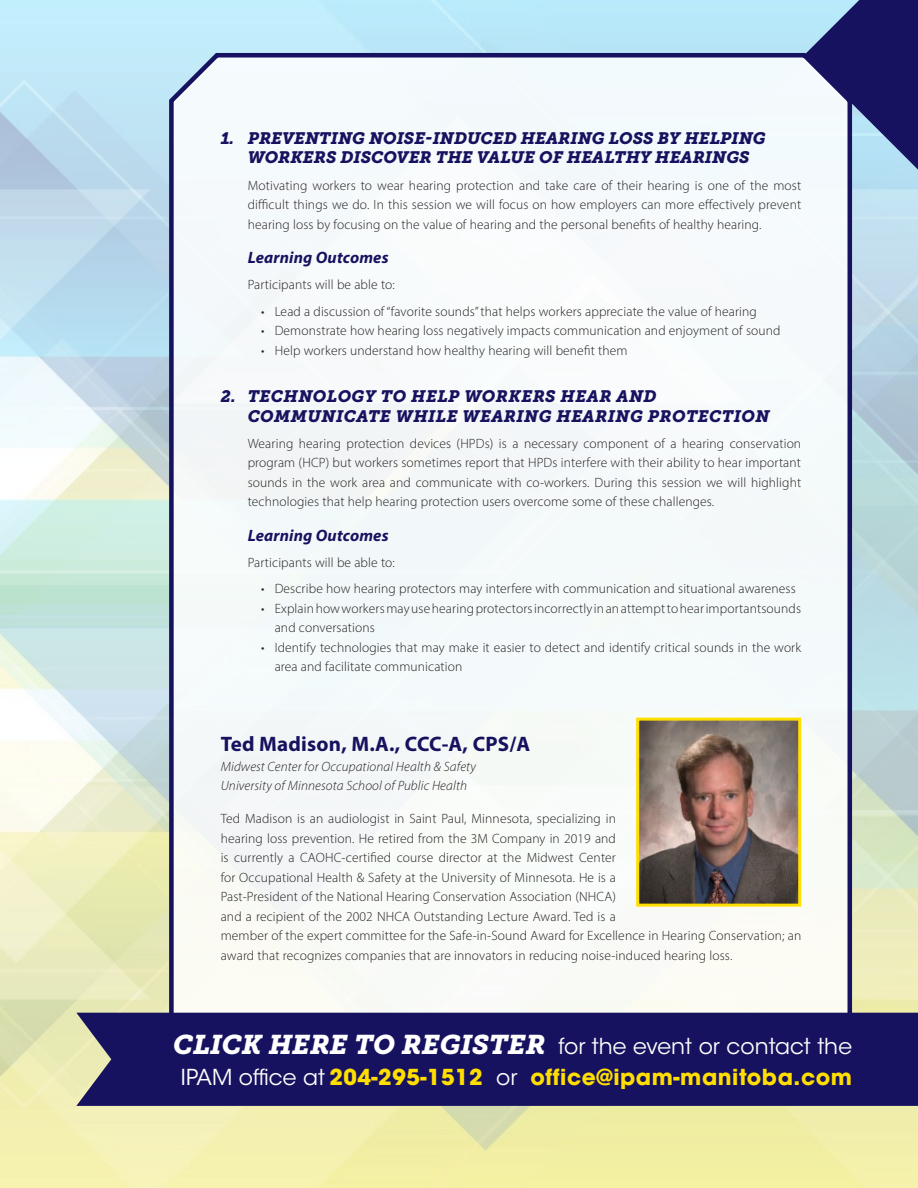
<style>
.page{position:relative;width:918px;height:1188px;background:#fff}
.page>*{position:absolute;margin:0;border:0;box-sizing:border-box;transform-origin:0 0}
.t1{font:700 21.9px "ITC Avant Garde Std";letter-spacing:.025em;color:#ffde00}
.t2{font:21.9px "ITC Avant Garde Std";letter-spacing:.005em;color:#fff}
.t3{font:700 21px "Myriad Pro";letter-spacing:.01em;color:#16125f}
.t4{font:italic 16.5px/19.8px "Museo Slab 900";color:#16125f}
.t5{font:italic 16.5px/19.8px "Museo Slab 900";letter-spacing:.025em;color:#16125f}
.t6{font:italic 700 16.5px "Myriad Pro";letter-spacing:.01em;color:#16125f}
.t7{font:300 13.5px/19.5px "Myriad Pro";letter-spacing:.01em;color:#231f20}
.t8{font:italic 300 13.5px "Myriad Pro";letter-spacing:.01em;color:#231f20}
.s1{font-family:"Museo Slab 900";font-style:italic;font-size:26.85px}
.s2{font-weight:400;color:#fff}
</style>
<div class="page">
<div style="left:167px;top:49px;width:687px;height:964px;background:#f5fafa"></div>
<svg style="left:804px;top:0;width:114px;height:170px"></svg>
<div style="left:76px;top:1013px;width:842px;height:93px;background:#16125f"></div>
<img style="left:640px;top:722px;width:157px;height:181px">
<div style="left:636px;top:718px;width:165px;height:189px;border:3px solid #ffde00"></div>
<p class="t4" style="left:248px;top:128px;width:519px;text-indent:-27px">1. PREVENTING NOISE-INDUCED HEARING LOSS BY HELPING<br>WORKERS DISCOVER THE VALUE OF HEALTHY HEARINGS</p>
<p class="t7" style="left:248px;top:175px;width:555px;text-align:justify">Motivating workers to wear hearing protection and take care of their hearing is one of the most difficult things we do. In this session we will focus on how employers can more effectively prevent hearing loss by focusing on the value of hearing and the personal benefits of healthy hearing.</p>
<p class="t6" style="left:248px;top:247px;width:142px">Learning Outcomes</p>
<p class="t7" style="left:248px;top:275px;width:149px">Participants will be able to:</p>
<p class="t7" style="left:261px;top:301px;width:497px">• Lead a discussion of “favorite sounds” that helps workers appreciate the value of hearing</p>
<p class="t7" style="left:261px;top:321px;width:521px">• Demonstrate how hearing loss negatively impacts communication and enjoyment of sound</p>
<p class="t7" style="left:261px;top:341px;width:368px">• Help workers understand how healthy hearing will benefit them</p>
<p class="t5" style="left:248px;top:386px;width:523px;text-indent:-27px">2. TECHNOLOGY TO HELP WORKERS HEAR AND<br>COMMUNICATE WHILE WEARING HEARING PROTECTION</p>
<p class="t7" style="left:248px;top:433px;width:555px;text-align:justify">Wearing hearing protection devices (HPDs) is a necessary component of a hearing conservation program (HCP) but workers sometimes report that HPDs interfere with their ability to hear important sounds in the work area and communicate with co-workers. During this session we will highlight technologies that help hearing protection users overcome some of these challenges.</p>
<p class="t6" style="left:248px;top:525px;width:142px">Learning Outcomes</p>
<p class="t7" style="left:248px;top:553px;width:149px">Participants will be able to:</p>
<p class="t7" style="left:261px;top:579px;width:536px">• Describe how hearing protectors may interfere with communication and situational awareness</p>
<p class="t7" style="left:275px;top:598px;width:528px;text-indent:-14px">• Explain how workers may use hearing protectors incorrectly in an attempt to hear importantsounds and conversations</p>
<p class="t7" style="left:275px;top:637px;width:528px;text-indent:-14px">• Identify technologies that may make it easier to detect and identify critical sounds in the work area and facilitate communication</p>
<p class="t3" style="left:221px;top:731px;width:311px">Ted Madison, M.A., CCC-A, CPS/A</p>
<p class="t8" style="left:221px;top:758px;width:257px">Midwest Center for Occupational Health &amp; Safety</p>
<p class="t8" style="left:221px;top:778px;width:248px">University of Minnesota School of Public Health</p>
<p class="t7" style="left:221px;top:809px;width:582px">Ted Madison is an audiologist in Saint Paul, Minnesota, specializing in<br>hearing loss prevention. He retired from the 3M Company in 2019 and<br>is currently a CAOHC-certified course director at the Midwest Center<br>for Occupational Health &amp; Safety at the University of Minnesota. He is a<br>Past-President of the National Hearing Conservation Association (NHCA)<br>and a recipient of the 2002 NHCA Outstanding Lecture Award. Ted is a<br>member of the expert committee for the Safe-in-Sound Award for Excellence in Hearing Conservation; an award that recognizes companies that are innovators in reducing noise-induced hearing loss.</p>
<p class="t2" style="left:173px;top:1033px;width:680px"><span class="s1">CLICK HERE TO REGISTER</span> for the event or contact the</p>
<p class="t1" style="left:181px;top:1063px;width:673px"><span class="s2">IPAM office at</span> 204-295-1512 <span class="s2">or</span> office@ipam-manitoba.com</p>
</div>
